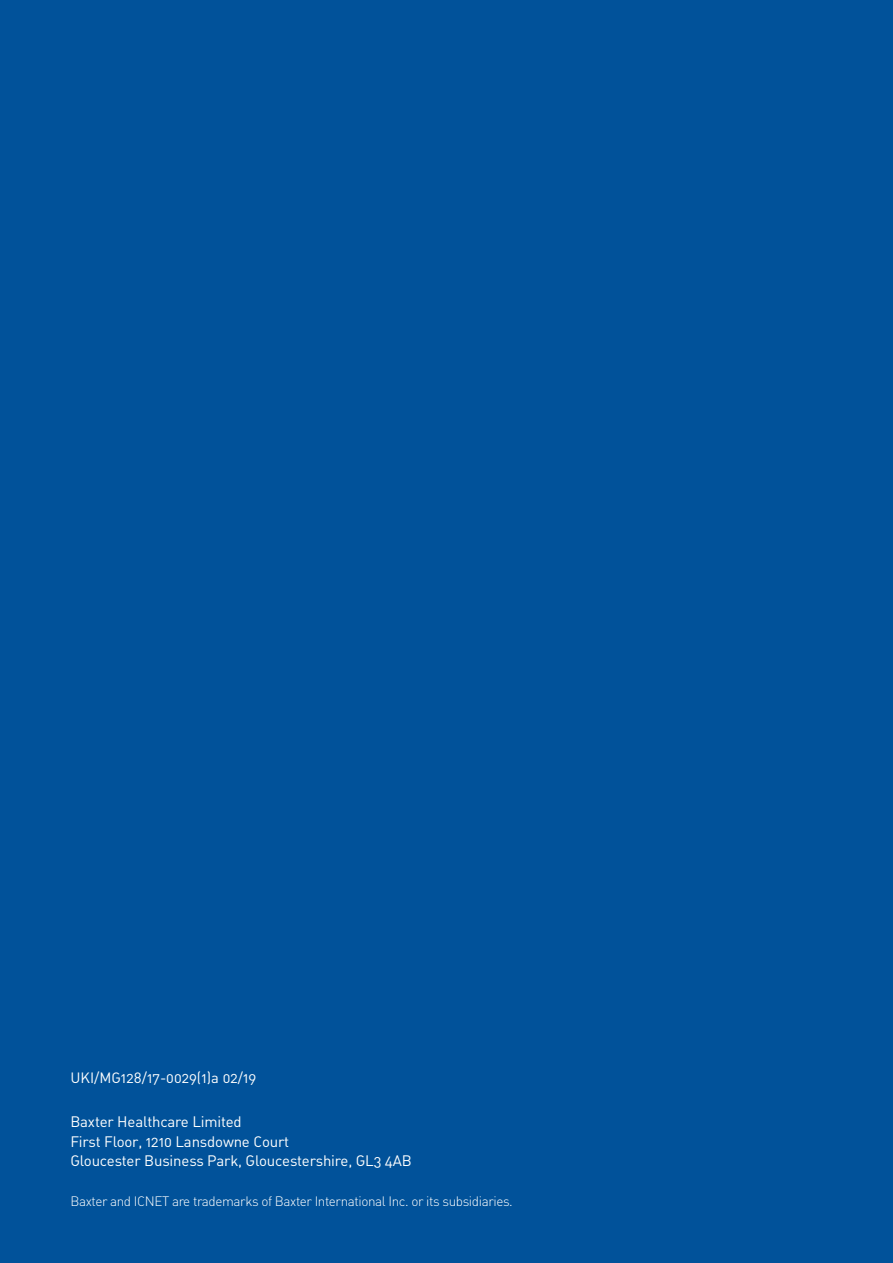
<style>
.page{position:relative;width:893px;height:1263px;background:#01529a}
.page>*{position:absolute;margin:0;border:0;box-sizing:border-box;transform-origin:0 0}
.t1{font:15px "DIN Regular Alternate";letter-spacing:-.01em;color:#fff}
.t2{font:14.7px "DIN Regular Alternate";color:#fff}
.paragraph_text12{font:13.5px "DIN Light Alternate";letter-spacing:-.03em;color:#fff}
</style>
<div class="page">
<p class="t2" style="left:70px;top:1069px;width:187px">UKI/MG128/17-0029(1)a 02/19</p>
<p class="t1" style="left:70px;top:1112px;width:173px">Baxter Healthcare Limited</p>
<p class="t1" style="left:70px;top:1132px;width:220px">First Floor, 1210 Lansdowne Court</p>
<p class="t1" style="left:70px;top:1151px;width:343px">Gloucester Business Park, Gloucestershire, GL3 4AB</p>
<p class="paragraph_text12" style="left:70px;top:1193px;width:444px">Baxter and ICNET are trademarks of Baxter International Inc. or its subsidiaries.</p>
</div>
